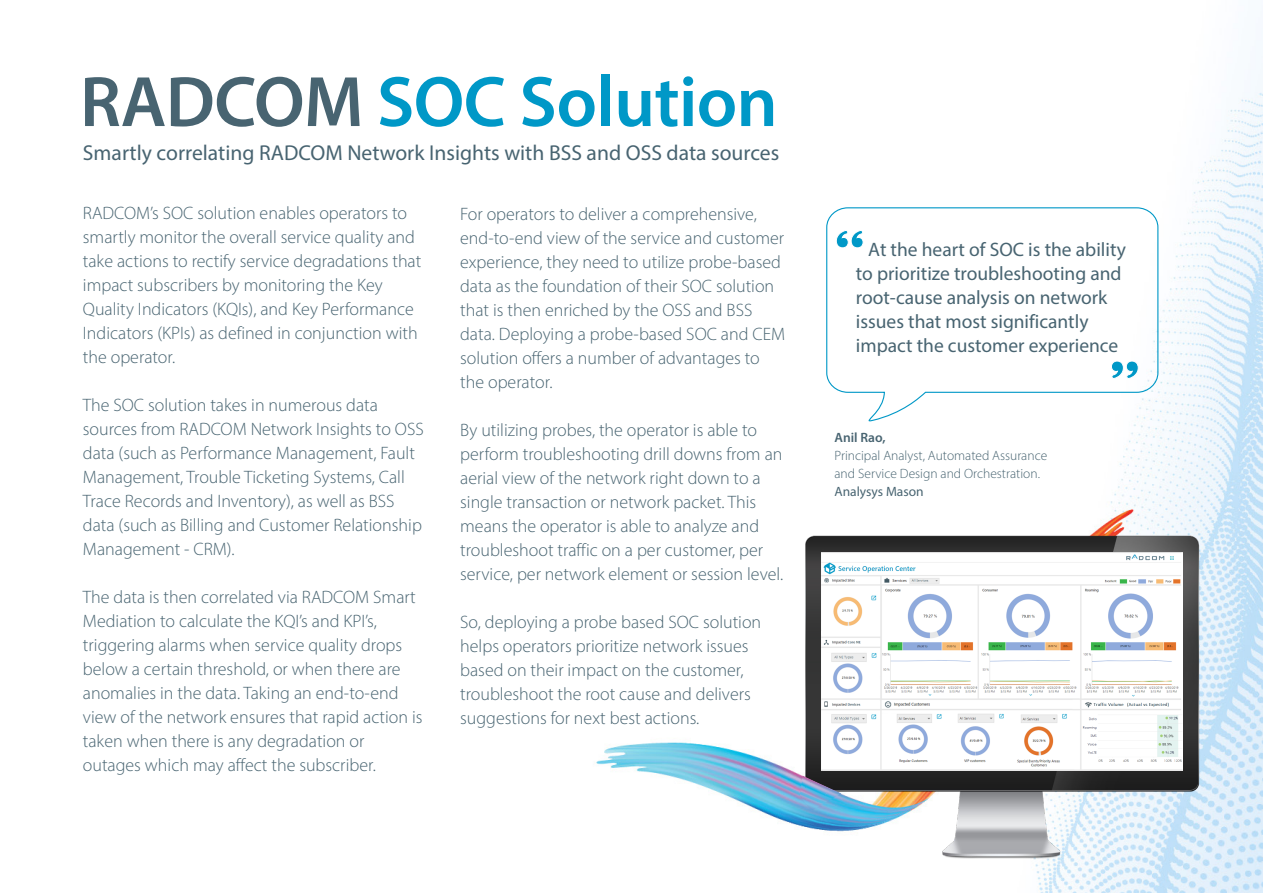
<style>
.page{position:relative;width:1263px;height:893px;background:#fff}
.page>*{position:absolute;margin:0;border:0;box-sizing:border-box;transform-origin:0 0}
.t1{font:600 72px "Myriad Pro";letter-spacing:-.01em;color:#0098c7}
.t2{font:21.6px "Myriad Pro";color:#486471}
.t3{font:19.5px/24px "Myriad Pro";color:#486471}
.t4{font:300 18px/24px "Myriad Pro";color:#486471}
.t5{font:300 13.5px/18px "Myriad Pro";color:#486471}
.t6{font:13.5px "Myriad Pro";color:#486471}
.t7{font:600 13.5px "Myriad Pro";color:#486471}
.s1{color:#486471}
</style>
<div class="page">
<img style="left:596px;top:56px;width:667px;height:837px">
<img style="left:799px;top:529px;width:408px;height:339px">
<img style="left:822px;top:553px;width:360px;height:217px">
<svg style="left:800px;top:776px;width:41px;height:35px"></svg>
<svg style="left:826px;top:207px;width:333px;height:216px"></svg>
<svg style="left:835px;top:229px;width:29px;height:20px"></svg>
<svg style="left:1111px;top:360px;width:28px;height:20px"></svg>
<h1 class="t1" style="left:80px;top:56px;width:699px"><span class="s1">RADCOM</span> SOC Solution</h1>
<p class="t2" style="left:83px;top:139px;width:698px">Smartly correlating RADCOM Network Insights with BSS and OSS data sources</p>
<p class="t4" style="left:83px;top:201px;width:340px">RADCOM’s SOC solution enables operators to smartly monitor the overall service quality and take actions to rectify service degradations that impact subscribers by monitoring the Key Quality Indicators (KQIs), and Key Performance Indicators (KPIs) as defined in conjunction with the operator.</p>
<p class="t4" style="left:83px;top:393px;width:342px">The SOC solution takes in numerous data sources from RADCOM Network Insights to OSS data (such as Performance Management, Fault Management, Trouble Ticketing Systems, Call Trace Records and Inventory), as well as BSS data (such as Billing and Customer Relationship Management - CRM).</p>
<p class="t4" style="left:83px;top:585px;width:341px">The data is then correlated via RADCOM Smart Mediation to calculate the KQI’s and KPI’s, triggering alarms when service quality drops below a certain threshold, or when there are anomalies in the data. Taking an end-to-end view of the network ensures that rapid action is taken when there is any degradation or outages which may affect the subscriber.</p>
<p class="t4" style="left:460px;top:202px;width:326px">For operators to deliver a comprehensive, end-to-end view of the service and customer experience, they need to utilize probe-based data as the foundation of their SOC solution that is then enriched by the OSS and BSS data. Deploying a probe-based SOC and CEM solution offers a number of advantages to the operator.</p>
<p class="t4" style="left:460px;top:418px;width:324px">By utilizing probes, the operator is able to perform troubleshooting drill downs from an aerial view of the network right down to a single transaction or network packet. This means the operator is able to analyze and troubleshoot traffic on a per customer, per service, per network element or session level.</p>
<p class="t4" style="left:460px;top:610px;width:303px">So, deploying a probe based SOC solution helps operators prioritize network issues based on their impact on the customer, troubleshoot the root cause and delivers suggestions for next best actions.</p>
<p class="t3" style="left:856px;top:237px;width:271px;text-indent:12px">At the heart of SOC is the ability to prioritize troubleshooting and root-cause analysis on network issues that most significantly impact the customer experience</p>
<p class="t7" style="left:834px;top:429px;width:53px">Anil Rao,</p>
<p class="t5" style="left:834px;top:446px;width:214px">Principal Analyst, Automated Assurance and Service Design and Orchestration.</p>
<p class="t6" style="left:834px;top:483px;width:91px">Analysys Mason</p>
</div>
